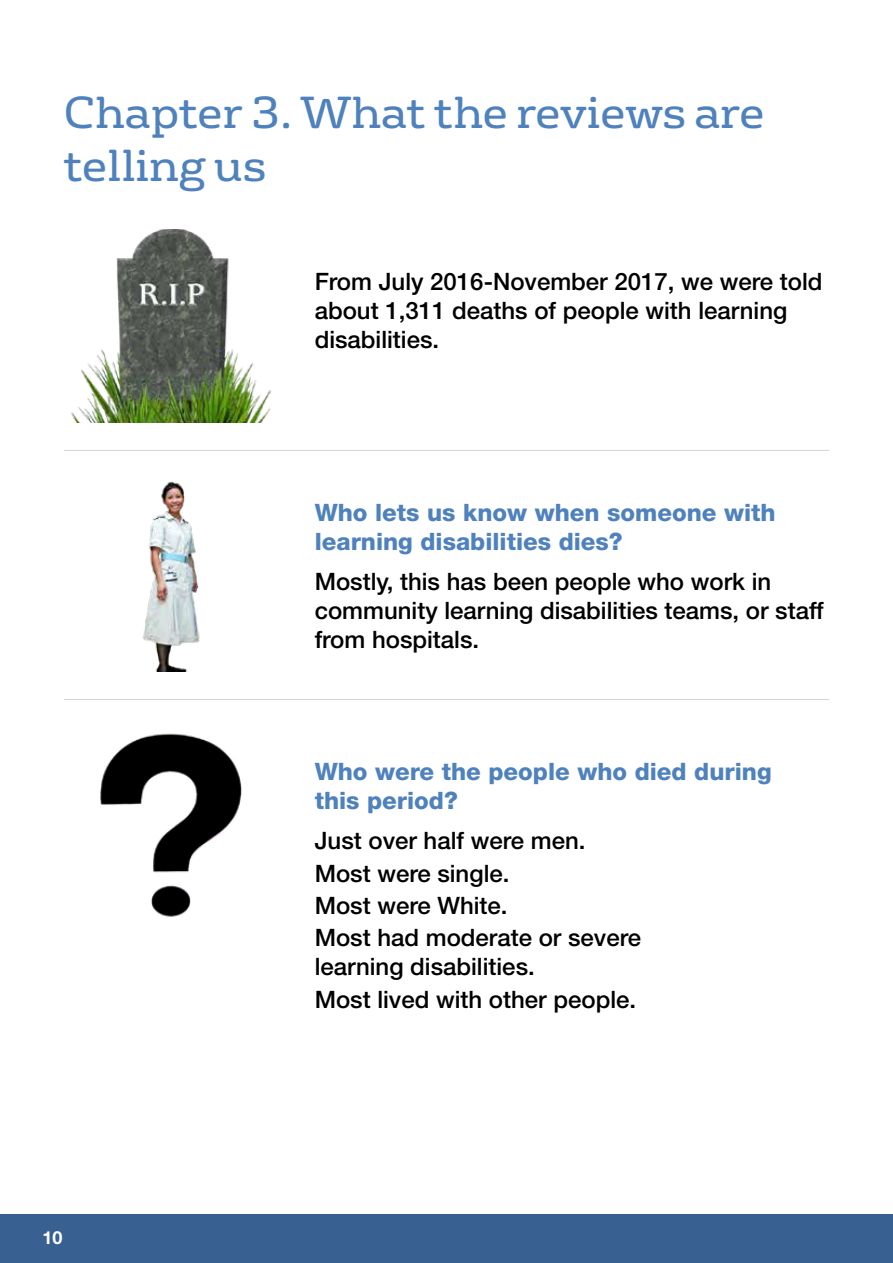
<style>
.page{position:relative;width:893px;height:1263px;background:#fff}
.page>*{position:absolute;margin:0;border:0;box-sizing:border-box;transform-origin:0 0}
.t1{font:43.5px/52.2px "FS Rufus";color:#4f82bd}
.t2{font:500 24px/28.8px "Helvetica Neue";color:#000}
.t3{font:800 24px/28.8px "Helvetica Neue";color:#4f82bd}
.t4{font:700 18px "Helvetica Neue";color:#fff}
</style>
<div class="page">
<div style="left:0;top:1214px;width:893px;height:49px;background:#386191"></div>
<img style="left:71px;top:230px;width:200px;height:192px">
<img style="left:142px;top:481px;width:58px;height:190px">
<img style="left:100px;top:733px;width:142px;height:184px">
<hr style="left:64px;top:699px;width:765px;height:1px;background:#d1d3d4">
<hr style="left:64px;top:450px;width:765px;height:1px;background:#d1d3d4">
<h1 class="t1" style="left:64px;top:84px;width:702px">Chapter 3. What the reviews are telling us</h1>
<p class="t2" style="left:315px;top:267px;width:509px">From July 2016-November 2017, we were told about 1,311 deaths of people with learning disabilities.</p>
<p class="t3" style="left:315px;top:498px;width:462px">Who lets us know when someone with learning disabilities dies?</p>
<p class="t2" style="left:315px;top:567px;width:511px">Mostly, this has been people who work in community learning disabilities teams, or staff from hospitals.</p>
<p class="t4" style="left:43px;top:1226px;width:22px">10</p>
<p class="t3" style="left:315px;top:757px;width:458px">Who were the people who died during this period?</p>
<p class="t2" style="left:315px;top:824px;width:328px;line-height:32.4px">Just over half were men.<br>Most were single.<br>Most were White.<br>Most had moderate or severe</p>
<p class="t2" style="left:315px;top:950px;width:323px;line-height:32.4px">learning disabilities.<br>Most lived with other people.</p>
</div>
